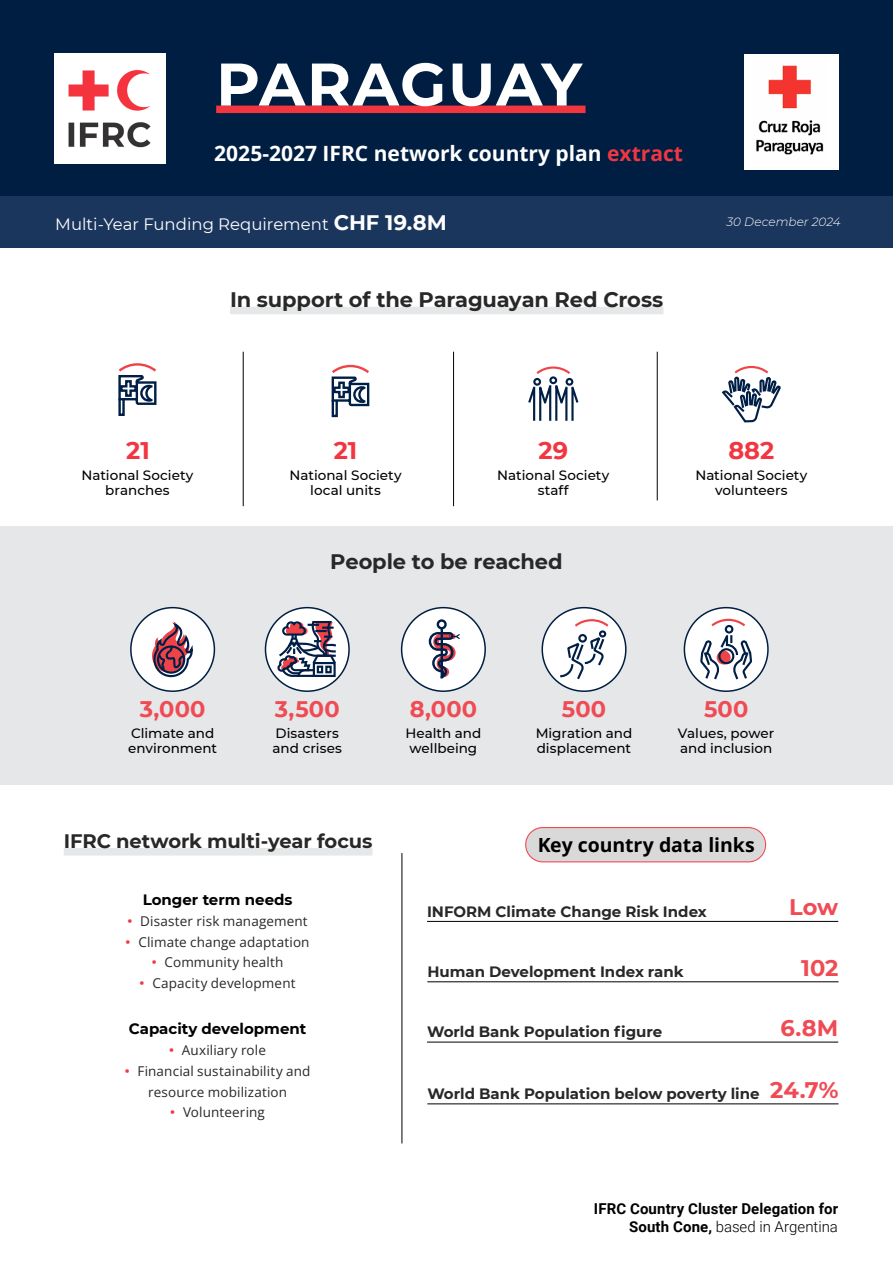
<style>
.page{position:relative;width:893px;height:1263px;background:#fff}
.page>*{position:absolute;margin:0;border:0;box-sizing:border-box;transform-origin:0 0}
.t1{font:700 60px "Montserrat";letter-spacing:.02em;color:#fff}
.t2{font:700 24px "Montserrat";color:#f33540}
.t3{font:700 22.5px "Montserrat";letter-spacing:.005em;color:#f04b54}
.t4{font:700 21px "Montserrat";letter-spacing:-.005em;color:#292829}
.t5{font:700 21px "Open Sans";color:#fff}
.t6{font:700 19.5px "Montserrat";letter-spacing:-.005em;color:#292829}
.t7{font:700 19.5px "Open Sans";letter-spacing:-.005em;color:#000}
.t8{font:16.5px "Montserrat";color:#fff}
.t9{font:700 15px "Montserrat";color:#292829}
.t10{font:700 15px/18px "Roboto";letter-spacing:.01em;color:#000;text-align:right}
.t11{font:700 15px "Montserrat";color:#000}
.t12{font:500 13.5px/15px "Montserrat";color:#000;text-align:center}
.t13{font:13.5px/20.7px "Open Sans";letter-spacing:.01em;color:#292829;text-align:center}
.t14{font:italic 300 12px "Montserrat";letter-spacing:.005em;color:#fff}
.s1{color:#ef3742}
.s2{font-weight:700;font-size:21px}
.s3{font-family:"Montserrat";font-weight:900;color:#f33943}
.s4{font-size:22.5px;color:#f04b54}
.s5{font-weight:300}
</style>
<div class="page">
<div style="left:0;top:0;width:893px;height:208px;background:#001e42"></div>
<div style="left:216px;top:106px;width:369px;height:7px;background:#f33540"></div>
<div style="left:0;top:197px;width:893px;height:51px;background:#1b365d"></div>
<img style="left:54px;top:53px;width:111px;height:111px">
<div style="left:64px;top:848px;width:308px;height:7px;background:#e6e7e8"></div>
<hr style="left:402px;top:853px;width:1px;height:290px;background:#000">
<div style="left:230px;top:307px;width:433px;height:7px;background:#e6e7e8"></div>
<hr style="left:427px;top:1042px;width:411px;height:1px;background:#000">
<hr style="left:427px;top:921px;width:411px;height:1px;background:#000">
<hr style="left:427px;top:1103px;width:411px;height:1px;background:#000">
<hr style="left:427px;top:981px;width:411px;height:1px;background:#000">
<div style="left:526px;top:827px;width:239px;height:35px;background:#d9d9d9;border-radius:17px"></div>
<div style="left:525px;top:827px;width:241px;height:35px;border:1px solid #f04b53;border-radius:17px"></div>
<div style="left:0;top:526px;width:893px;height:259px;background:#e6e7e8"></div>
<div style="left:131px;top:608px;width:83px;height:83px;background:#fff;border-radius:50%"></div>
<svg style="left:152px;top:621px;width:41px;height:56px"></svg>
<div style="left:130px;top:607px;width:85px;height:85px;border:2px solid #001e42;border-radius:50%"></div>
<div style="left:265px;top:608px;width:84px;height:83px;background:#fff;border-radius:50%"></div>
<svg style="left:277px;top:621px;width:60px;height:57px"></svg>
<div style="left:265px;top:607px;width:85px;height:85px;border:2px solid #001e42;border-radius:50%"></div>
<div style="left:402px;top:608px;width:83px;height:83px;background:#fff;border-radius:50%"></div>
<div style="left:437px;top:619px;width:10px;height:10px;border:2px solid #001f46;border-radius:50%"></div>
<hr style="left:441px;top:628px;width:2px;height:50px;background:#001f46">
<svg style="left:428px;top:631px;width:32px;height:48px"></svg>
<div style="left:401px;top:607px;width:85px;height:85px;border:2px solid #001e42;border-radius:50%"></div>
<div style="left:542px;top:608px;width:84px;height:83px;background:#fff;border-radius:50%"></div>
<svg style="left:560px;top:619px;width:49px;height:61px"></svg>
<div style="left:541px;top:607px;width:86px;height:85px;border:2px solid #001e42;border-radius:50%"></div>
<div style="left:684px;top:608px;width:84px;height:83px;background:#fff;border-radius:50%"></div>
<svg style="left:700px;top:618px;width:52px;height:62px"></svg>
<div style="left:684px;top:607px;width:85px;height:85px;border:2px solid #001e42;border-radius:50%"></div>
<div style="left:118px;top:397px;width:7px;height:19px;border:2px solid #001f46"></div>
<svg style="left:118px;top:363px;width:39px;height:43px"></svg>
<svg style="left:536px;top:366px;width:34px;height:8px"></svg>
<div style="left:549px;top:376px;width:8px;height:8px;border:2px solid #001f46;border-radius:50%"></div>
<div style="left:533px;top:378px;width:8px;height:8px;border:2px solid #001f46;border-radius:50%"></div>
<div style="left:566px;top:378px;width:7px;height:8px;border:2px solid #001f46;border-radius:50%"></div>
<svg style="left:528px;top:384px;width:51px;height:37px"></svg>
<svg style="left:722px;top:366px;width:59px;height:57px"></svg>
<hr style="left:243px;top:352px;width:1px;height:154px;background:#000">
<hr style="left:453px;top:352px;width:1px;height:154px;background:#000">
<hr style="left:657px;top:352px;width:1px;height:148px;background:#000">
<div style="left:332px;top:399px;width:6px;height:18px;border:2px solid #001f46"></div>
<svg style="left:331px;top:364px;width:39px;height:43px"></svg>
<img style="left:745px;top:54px;width:94px;height:116px">
<h1 class="t1" style="left:216px;top:41px;width:367px">PARAGUAY</h1>
<h3 class="t5" style="left:214px;top:139px;width:470px">2025-2027 IFRC network country plan <span class="s1">extract</span></h3>
<p class="t8" style="left:55px;top:212px;width:393px">Multi-Year Funding Requirement <span class="s2">CHF 19.8M</span></p>
<h3 class="t4" style="left:230px;top:284px;width:435px">In support of the Paraguayan Red Cross</h3>
<p class="t14" style="left:726px;top:214px;width:116px">30 December 2024</p>
<h2 class="t2" style="left:126px;top:433px;width:25px">21</h2>
<p class="t12" style="left:81px;top:467px;width:114px">National Society branches</p>
<h2 class="t2" style="left:334px;top:433px;width:25px">21</h2>
<h2 class="t2" style="left:539px;top:433px;width:31px">29</h2>
<h2 class="t2" style="left:728px;top:433px;width:47px">882</h2>
<p class="t12" style="left:290px;top:467px;width:114px">National Society local units</p>
<p class="t12" style="left:497px;top:467px;width:114px">National Society staff</p>
<p class="t12" style="left:695px;top:467px;width:114px">National Society volunteers</p>
<h3 class="t4" style="left:330px;top:547px;width:234px">People to be reached</h3>
<h3 class="t3" style="left:140px;top:693px;width:67px">3,000</h3>
<p class="t12" style="left:128px;top:725px;width:91px;text-align:left">Climate and environment</p>
<h3 class="t3" style="left:275px;top:693px;width:66px">3,500</h3>
<p class="t12" style="left:273px;top:725px;width:71px;text-align:left">Disasters and crises</p>
<h3 class="t6" style="left:64px;top:827px;width:310px">IFRC network multi-year focus</h3>
<p class="t11" style="left:143px;top:889px;width:151px">Longer term needs</p>
<p class="t13" style="left:126px;top:910px;width:185px"><span class="s3">∙</span> Disaster risk management <span class="s3">∙</span> Climate change adaptation <span class="s3">∙</span> Community health<br><span class="s3">∙</span> Capacity development</p>
<p class="t11" style="left:129px;top:1018px;width:179px">Capacity development</p>
<p class="t13" style="left:125px;top:1039px;width:187px"><span class="s3">∙</span> Auxiliary role<br><span class="s3">∙</span> Financial sustainability and resource mobilization<br><span class="s3">∙</span> Volunteering</p>
<h3 class="t3" style="left:410px;top:693px;width:69px">8,000</h3>
<p class="t12" style="left:405px;top:725px;width:78px">Health and wellbeing</p>
<h3 class="t3" style="left:562px;top:693px;width:46px">500</h3>
<p class="t12" style="left:536px;top:725px;width:98px;text-align:left">Migration and displacement</p>
<h3 class="t3" style="left:704px;top:693px;width:46px">500</h3>
<p class="t12" style="left:678px;top:725px;width:98px;text-align:left">Values, power and inclusion</p>
<h3 class="t7" style="left:538px;top:832px;width:219px">Key country data links</h3>
<p class="t9" style="left:427px;top:901px;width:281px">INFORM Climate Change Risk Index</p>
<h3 class="t3" style="left:789px;top:891px;width:51px">Low</h3>
<p class="t9" style="left:427px;top:961px;width:258px">Human Development Index rank</p>
<h3 class="t3" style="left:801px;top:951px;width:39px">102</h3>
<p class="t9" style="left:427px;top:1021px;width:237px">World Bank Population figure</p>
<h3 class="t3" style="left:780px;top:1012px;width:59px">6.8M</h3>
<p class="t9" style="left:427px;top:1083px;width:413px">World Bank Population below poverty line <span class="s4">24.7%</span></p>
<p class="t10" style="left:594px;top:1199px;width:246px">IFRC Country Cluster Delegation for<br>South Cone, <span class="s5">based in Argentina</span></p>
</div>
